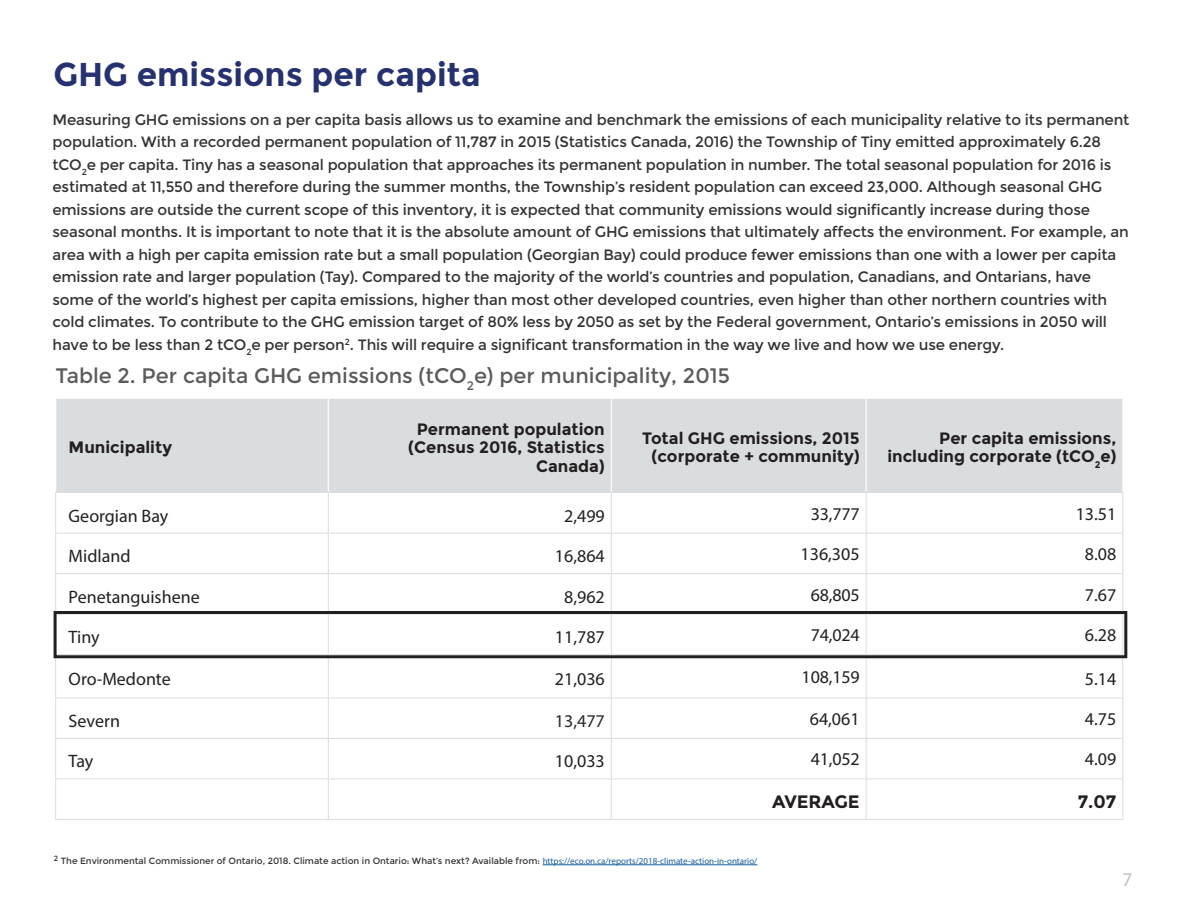
<style>
.page{position:relative;width:1188px;height:918px;background:#fff}
.page>*{position:absolute;margin:0;border:0;box-sizing:border-box;transform-origin:0 0}
.t1{font:700 33px "Montserrat";color:#263170}
.t2{font:21px "Montserrat";color:#5a5b5a}
.t3{font:19.5px "Myriad Pro";color:#bebfc2}
.Body_Text{font:18px "Myriad Pro";color:#231f20}
.t4{font:700 18px "Montserrat";letter-spacing:-.01em;color:#231f20}
.Body_Text-2{font:18px "Myriad Pro";color:#2b292a}
.t5{font:700 16.5px/18.3px "Montserrat";color:#231f20;text-align:center}
.Body_Text-3{font:15px/22.5px "Montserrat";letter-spacing:-.01em;color:#323332}
.Body_Text-4{font:9px "Montserrat";color:#323332}
.s1{font-family:"Myriad Pro";color:#175d9e}
</style>
<div class="page">
<div style="left:56px;top:399px;width:1066px;height:93px;background:#dadddf"></div>
<svg style="left:56px;top:493px;width:1066px;height:326px"></svg>
<hr style="left:328px;top:399px;width:1px;height:93px;background:#fff">
<hr style="left:611px;top:399px;width:1px;height:93px;background:#fff">
<hr style="left:866px;top:399px;width:1px;height:93px;background:#fff">
<hr style="left:55px;top:492px;width:273px;height:1px;background:#dadddf">
<hr style="left:328px;top:492px;width:283px;height:1px;background:#dadddf">
<hr style="left:611px;top:492px;width:255px;height:1px;background:#dadddf">
<hr style="left:866px;top:492px;width:257px;height:1px;background:#dadddf">
<hr style="left:55px;top:493px;width:1px;height:40px;background:#dadddf">
<hr style="left:328px;top:493px;width:1px;height:40px;background:#dadddf">
<hr style="left:611px;top:493px;width:1px;height:40px;background:#dadddf">
<hr style="left:866px;top:493px;width:1px;height:40px;background:#dadddf">
<hr style="left:1122px;top:493px;width:1px;height:40px;background:#dadddf">
<hr style="left:55px;top:533px;width:273px;height:1px;background:#dadddf">
<hr style="left:55px;top:533px;width:1px;height:40px;background:#dadddf">
<hr style="left:328px;top:533px;width:283px;height:1px;background:#dadddf">
<hr style="left:328px;top:533px;width:1px;height:40px;background:#dadddf">
<hr style="left:611px;top:533px;width:255px;height:1px;background:#dadddf">
<hr style="left:611px;top:533px;width:1px;height:40px;background:#dadddf">
<hr style="left:866px;top:533px;width:257px;height:1px;background:#dadddf">
<hr style="left:866px;top:533px;width:1px;height:40px;background:#dadddf">
<hr style="left:1122px;top:533px;width:1px;height:40px;background:#dadddf">
<hr style="left:55px;top:573px;width:273px;height:1px;background:#dadddf">
<hr style="left:55px;top:574px;width:1px;height:40px;background:#dadddf">
<hr style="left:328px;top:573px;width:283px;height:1px;background:#dadddf">
<hr style="left:328px;top:574px;width:1px;height:40px;background:#dadddf">
<hr style="left:611px;top:573px;width:255px;height:1px;background:#dadddf">
<hr style="left:611px;top:574px;width:1px;height:40px;background:#dadddf">
<hr style="left:866px;top:573px;width:257px;height:1px;background:#dadddf">
<hr style="left:866px;top:574px;width:1px;height:40px;background:#dadddf">
<hr style="left:1122px;top:574px;width:1px;height:40px;background:#dadddf">
<hr style="left:328px;top:614px;width:1px;height:40px;background:#dadddf">
<hr style="left:611px;top:614px;width:1px;height:40px;background:#dadddf">
<hr style="left:866px;top:614px;width:1px;height:40px;background:#dadddf">
<hr style="left:1122px;top:614px;width:1px;height:40px;background:#dadddf">
<hr style="left:55px;top:655px;width:1px;height:43px;background:#dadddf">
<hr style="left:328px;top:655px;width:1px;height:43px;background:#dadddf">
<hr style="left:611px;top:655px;width:1px;height:43px;background:#dadddf">
<hr style="left:866px;top:655px;width:1px;height:43px;background:#dadddf">
<hr style="left:1122px;top:655px;width:1px;height:43px;background:#dadddf">
<hr style="left:55px;top:698px;width:273px;height:1px;background:#dadddf">
<hr style="left:55px;top:698px;width:1px;height:40px;background:#dadddf">
<hr style="left:328px;top:698px;width:283px;height:1px;background:#dadddf">
<hr style="left:328px;top:698px;width:1px;height:40px;background:#dadddf">
<hr style="left:611px;top:698px;width:255px;height:1px;background:#dadddf">
<hr style="left:611px;top:698px;width:1px;height:40px;background:#dadddf">
<hr style="left:866px;top:698px;width:257px;height:1px;background:#dadddf">
<hr style="left:866px;top:698px;width:1px;height:40px;background:#dadddf">
<hr style="left:1122px;top:698px;width:1px;height:40px;background:#dadddf">
<hr style="left:55px;top:738px;width:273px;height:1px;background:#dadddf">
<hr style="left:55px;top:739px;width:1px;height:40px;background:#dadddf">
<hr style="left:328px;top:738px;width:283px;height:1px;background:#dadddf">
<hr style="left:328px;top:739px;width:1px;height:40px;background:#dadddf">
<hr style="left:611px;top:738px;width:255px;height:1px;background:#dadddf">
<hr style="left:611px;top:739px;width:1px;height:40px;background:#dadddf">
<hr style="left:866px;top:738px;width:257px;height:1px;background:#dadddf">
<hr style="left:866px;top:739px;width:1px;height:40px;background:#dadddf">
<hr style="left:1122px;top:739px;width:1px;height:40px;background:#dadddf">
<hr style="left:55px;top:779px;width:273px;height:1px;background:#dadddf">
<hr style="left:55px;top:779px;width:1px;height:40px;background:#dadddf">
<hr style="left:328px;top:779px;width:283px;height:1px;background:#dadddf">
<hr style="left:328px;top:779px;width:1px;height:40px;background:#dadddf">
<hr style="left:611px;top:779px;width:255px;height:1px;background:#dadddf">
<hr style="left:611px;top:779px;width:1px;height:40px;background:#dadddf">
<hr style="left:866px;top:779px;width:257px;height:1px;background:#dadddf">
<hr style="left:866px;top:779px;width:1px;height:40px;background:#dadddf">
<hr style="left:1122px;top:779px;width:1px;height:40px;background:#dadddf">
<hr style="left:55px;top:819px;width:273px;height:1px;background:#dadddf">
<hr style="left:328px;top:819px;width:283px;height:1px;background:#dadddf">
<hr style="left:611px;top:819px;width:255px;height:1px;background:#dadddf">
<hr style="left:866px;top:819px;width:257px;height:1px;background:#dadddf">
<div style="left:54px;top:611px;width:1073px;height:47px;border:3px solid #231f20"></div>
<hr style="left:543px;top:865px;width:214px;height:1px;background:#175d9e">
<h1 class="t1" style="left:53px;top:55px;width:429px">GHG emissions per capita</h1>
<p class="Body_Text-3" style="left:52px;top:108px;width:1078px">Measuring GHG emissions on a per capita basis allows us to examine and benchmark the emissions of each municipality relative to its permanent population. With a recorded permanent population of 11,787 in 2015 (Statistics Canada, 2016) the Township of Tiny emitted approximately 6.28 tCO<sub>2</sub>e per capita. Tiny has a seasonal population that approaches its permanent population in number. The total seasonal population for 2016 is estimated at 11,550 and therefore during the summer months, the Township’s resident population can exceed 23,000. Although seasonal GHG emissions are outside the current scope of this inventory, it is expected that community emissions would significantly increase during those seasonal months. It is important to note that it is the absolute amount of GHG emissions that ultimately affects the environment. For example, an area with a high per capita emission rate but a small population (Georgian Bay) could produce fewer emissions than one with a lower per capita emission rate and larger population (Tay). Compared to the majority of the world’s countries and population, Canadians, and Ontarians, have some of the world’s highest per capita emissions, higher than most other developed countries, even higher than other northern countries with cold climates. To contribute to the GHG emission target of 80% less by 2050 as set by the Federal government, Ontario’s emissions in 2050 will have to be less than 2 tCO<sub>2</sub>e per person<sup>2</sup>. This will require a significant transformation in the way we live and how we use energy.</p>
<p class="t2" style="left:56px;top:364px;width:676px">Table 2. Per capita GHG emissions (tCO<sub>2</sub>e) per municipality, 2015</p>
<p class="t5" style="left:69px;top:438px;width:105px">Municipality</p>
<p class="t5" style="left:408px;top:420px;width:198px">Permanent population (Census 2016, Statistics</p>
<p class="t5" style="left:536px;top:457px;width:70px">Canada)</p>
<p class="t5" style="left:642px;top:429px;width:219px">Total GHG emissions, 2015 (corporate + community)</p>
<p class="t5" style="left:887px;top:429px;width:231px;text-align:right">Per capita emissions, including corporate (tCO<sub>2</sub>e)</p>
<p class="Body_Text" style="left:69px;top:504px;width:101px">Georgian Bay</p>
<p class="Body_Text" style="left:564px;top:504px;width:42px">2,499</p>
<p class="Body_Text" style="left:811px;top:502px;width:50px">33,777</p>
<p class="Body_Text" style="left:1076px;top:502px;width:42px">13.51</p>
<p class="Body_Text" style="left:69px;top:545px;width:64px">Midland</p>
<p class="Body_Text" style="left:555px;top:545px;width:51px">16,864</p>
<p class="Body_Text" style="left:801px;top:543px;width:61px">136,305</p>
<p class="Body_Text" style="left:1085px;top:543px;width:33px">8.08</p>
<p class="Body_Text" style="left:69px;top:585px;width:133px">Penetanguishene</p>
<p class="Body_Text" style="left:564px;top:585px;width:42px">8,962</p>
<p class="Body_Text" style="left:811px;top:583px;width:50px">68,805</p>
<p class="Body_Text" style="left:1085px;top:583px;width:33px">7.67</p>
<p class="Body_Text" style="left:69px;top:626px;width:33px">Tiny</p>
<p class="Body_Text" style="left:555px;top:626px;width:51px">11,787</p>
<p class="Body_Text" style="left:811px;top:624px;width:50px">74,024</p>
<p class="Body_Text" style="left:1085px;top:624px;width:33px">6.28</p>
<p class="Body_Text" style="left:69px;top:668px;width:104px">Oro-Medonte</p>
<p class="Body_Text" style="left:555px;top:668px;width:51px">21,036</p>
<p class="Body_Text" style="left:802px;top:666px;width:60px">108,159</p>
<p class="Body_Text" style="left:1085px;top:668px;width:33px">5.14</p>
<p class="Body_Text" style="left:69px;top:710px;width:53px">Severn</p>
<p class="Body_Text-2" style="left:555px;top:710px;width:51px">13,477</p>
<p class="Body_Text" style="left:810px;top:708px;width:51px">64,061</p>
<p class="Body_Text" style="left:1085px;top:708px;width:33px">4.75</p>
<p class="Body_Text" style="left:69px;top:750px;width:26px">Tay</p>
<p class="Body_Text" style="left:555px;top:750px;width:51px">10,033</p>
<p class="Body_Text" style="left:811px;top:748px;width:50px">41,052</p>
<p class="Body_Text" style="left:1085px;top:748px;width:33px">4.09</p>
<p class="t4" style="left:772px;top:791px;width:89px">AVERAGE</p>
<p class="t4" style="left:1078px;top:791px;width:40px">7.07</p>
<p class="Body_Text-4" style="left:54px;top:855px;width:705px"><sup>2</sup> The Environmental Commissioner of Ontario, 2018. Climate action in Ontario: What’s next? Available from: <span class="s1">https://eco.on.ca/reports/2018-climate-action-in-ontario/</span></p>
<h3 class="t3" style="left:1122px;top:867px;width:12px">7</h3>
</div>
